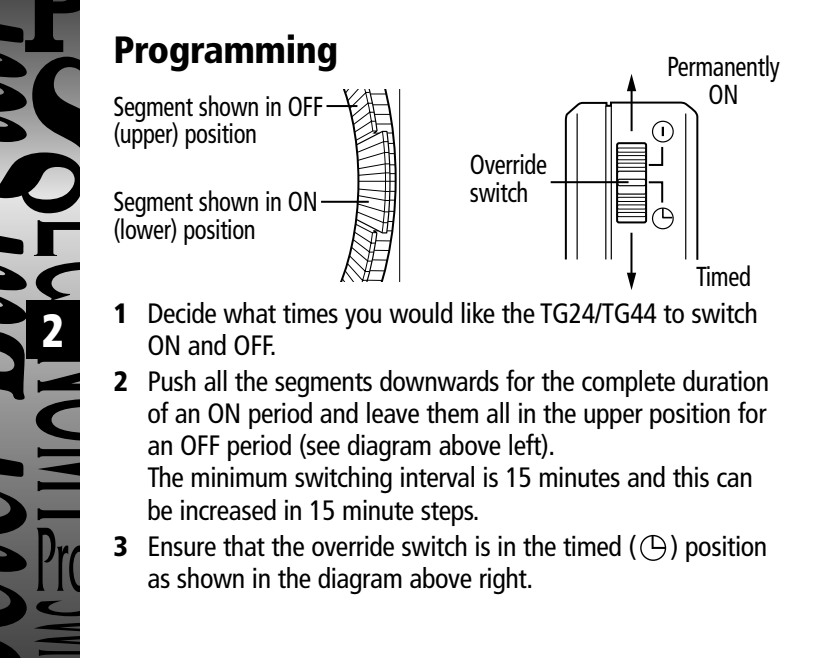
<style>
.page{position:relative;width:817px;height:658px;background:#fff}
.page>*{position:absolute;margin:0;border:0;box-sizing:border-box;transform-origin:0 0}
.t1{font:900 condensed 46.4px "Frutiger";color:#fff;scale:.9 1}
.t2{font:900 condensed 38px "Frutiger";letter-spacing:-.015em;color:#000}
.t3{font:condensed 28px/32px "Frutiger";letter-spacing:-.015em;color:#000}
.t4{font:condensed 27.6px/27.6px "Frutiger";letter-spacing:-.015em;color:#000;scale:.9 1}
.s1{font-weight:900}
</style>
<div class="page">
<svg style="left:0;top:0;width:79px;height:658px;background:#555"></svg>
<div style="left:26px;top:299px;width:53px;height:59px;background:#000"></div>
<svg style="left:564px;top:101px;width:135px;height:161px"></svg>
<hr style="left:605px;top:106px;width:1px;height:153px;background:#000">
<hr style="left:610px;top:106px;width:2px;height:153px;background:#000">
<hr style="left:576px;top:113px;width:1px;height:146px;background:#000">
<hr style="left:685px;top:113px;width:1px;height:146px;background:#000">
<div style="left:616px;top:142px;width:31px;height:81px;border:2px solid #000;border-radius:2px"></div>
<div style="left:651px;top:207px;width:22px;height:22px;border:1px solid #000;border-radius:50%"></div>
<hr style="left:630px;top:88px;width:2px;height:43px;background:#000">
<svg style="left:627px;top:74px;width:9px;height:17px"></svg>
<hr style="left:630px;top:233px;width:2px;height:43px;background:#000">
<svg style="left:627px;top:273px;width:9px;height:17px"></svg>
<svg style="left:616px;top:120px;width:58px;height:99px"></svg>
<svg style="left:334px;top:89px;width:63px;height:193px"></svg>
<hr style="left:399px;top:89px;width:1px;height:193px;background:#000">
<div style="left:640px;top:535px;width:26px;height:26px;border:1px solid #000;border-radius:50%"></div>
<svg style="left:651px;top:535px;width:14px;height:14px"></svg>
<hr style="left:326px;top:105px;width:31px;height:2px;background:#000">
<hr style="left:321px;top:201px;width:48px;height:2px;background:#000">
<hr style="left:550px;top:181px;width:78px;height:2px;background:#000">
<h1 class="t1" style="left:42px;top:303px;width:26px">2</h1>
<h2 class="t2" style="left:113px;top:27px;width:226px">Programming</h2>
<p class="t4" style="left:113px;top:92px;width:235px">Segment shown in OFF (upper) position</p>
<p class="t4" style="left:113px;top:188px;width:228px">Segment shown in ON (lower) position</p>
<p class="t4" style="left:470px;top:151px;width:87px">Override switch</p>
<p class="t4" style="left:667px;top:53px;width:126px;text-align:center">Permanently<br>ON</p>
<p class="t4" style="left:696px;top:262px;width:62px">Timed</p>
<p class="t3" style="left:147px;top:297px;width:611px;text-indent:-34px"><span class="s1">1</span> Decide what times you would like the TG24/TG44 to switch<br>ON and OFF.</p>
<p class="t3" style="left:147px;top:366px;width:623px;text-indent:-34px"><span class="s1">2</span> Push all the segments downwards for the complete duration of an ON period and leave them all in the upper position for an OFF period (see diagram above left).<br>The minimum switching interval is 15 minutes and this can be increased in 15 minute steps.</p>
<p class="t3" style="left:147px;top:530px;width:621px;text-indent:-34px"><span class="s1">3</span> Ensure that the override switch is in the timed ( ) position as shown in the diagram above right.</p>
</div>
